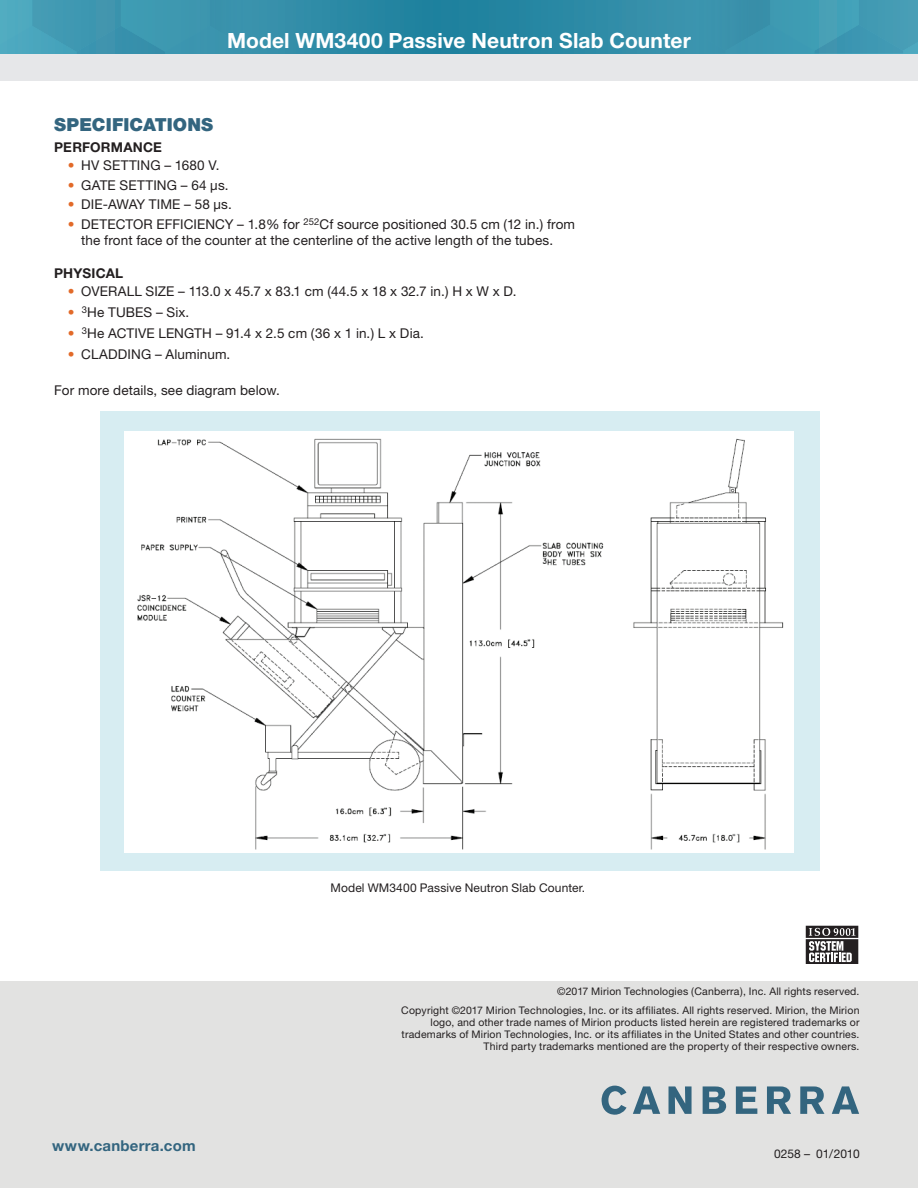
<style>
.page{position:relative;width:918px;height:1188px;background:#fff}
.page>*{position:absolute;margin:0;border:0;box-sizing:border-box;transform-origin:0 0}
.t1{font:700 21px "Helvetica Neue";letter-spacing:.005em;color:#fff}
.Overview_Key_Feature{font:900 18px "Helvetica Neue";letter-spacing:.005em;color:#33657f}
.t2{font:700 15px "Helvetica Neue";letter-spacing:.015em;color:#33657f}
.Chacteristics_-_Bull{font:13.5px/16.5px "Helvetica Neue";letter-spacing:.01em;color:#231f20}
.Chacteristics_-_Sub{font:700 13.5px "Helvetica Neue";letter-spacing:.015em;color:#231f20}
.Overview_Key_Feature-2{font:12px "Helvetica Neue";letter-spacing:.005em;color:#231f20}
.Overview_Key_Feature-3{font:12px "Helvetica Neue";letter-spacing:-.015em;color:#231f20}
.Overview_Key_Feature-4{font:10.5px/12px "Helvetica Neue";letter-spacing:.015em;color:#231f20;text-align:right}
.s1{color:#e26a29}
</style>
<div class="page">
<div style="left:100px;top:411px;width:720px;height:460px;background:#d7edf2"></div>
<svg style="left:243px;top:0;width:675px;height:54px;background:#2b89a5"></svg>
<svg style="left:0;top:0;width:243px;height:54px;background:#4099b2"></svg>
<svg style="left:699px;top:0;width:219px;height:53px;background:#3e98b1"></svg>
<div style="left:0;top:54px;width:918px;height:27px;background:#e6e7e9"></div>
<svg style="left:806px;top:926px;width:52px;height:38px"></svg>
<img style="left:125px;top:431px;width:668px;height:421px">
<div style="left:0;top:981px;width:918px;height:207px;background:#e2e2e1"></div>
<svg style="left:602px;top:1086px;width:257px;height:29px"></svg>
<p class="t1" style="left:227px;top:27px;width:465px">Model WM3400 Passive Neutron Slab Counter</p>
<p class="Overview_Key_Feature" style="left:54px;top:114px;width:161px">SPECIFICATIONS</p>
<p class="Chacteristics_-_Sub" style="left:54px;top:139px;width:109px">PERFORMANCE</p>
<p class="Chacteristics_-_Bull" style="left:68px;top:157px;width:153px"><span class="s1">•</span> HV SETTING – 1680 V.</p>
<p class="Chacteristics_-_Bull" style="left:68px;top:176px;width:162px"><span class="s1">•</span> GATE SETTING – 64 µs.</p>
<p class="Chacteristics_-_Bull" style="left:68px;top:196px;width:166px"><span class="s1">•</span> DIE-AWAY TIME – 58 µs.</p>
<p class="Chacteristics_-_Bull" style="left:81px;top:215px;width:495px;text-indent:-14px"><span class="s1">•</span> DETECTOR EFFICIENCY – 1.8% for <sup>252</sup>Cf source positioned 30.5 cm (12 in.) from the front face of the counter at the centerline of the active length of the tubes.</p>
<p class="Chacteristics_-_Sub" style="left:54px;top:265px;width:70px">PHYSICAL</p>
<p class="Chacteristics_-_Bull" style="left:68px;top:283px;width:450px"><span class="s1">•</span> OVERALL SIZE – 113.0 x 45.7 x 83.1 cm (44.5 x 18 x 32.7 in.) H x W x D.</p>
<p class="Chacteristics_-_Bull" style="left:68px;top:304px;width:123px"><span class="s1">•</span> <sup>3</sup>He TUBES – Six.</p>
<p class="Chacteristics_-_Bull" style="left:68px;top:325px;width:358px"><span class="s1">•</span> <sup>3</sup>He ACTIVE LENGTH – 91.4 x 2.5 cm (36 x 1 in.) L x Dia.</p>
<p class="Chacteristics_-_Bull" style="left:68px;top:346px;width:164px"><span class="s1">•</span> CLADDING – Aluminum.</p>
<p class="Chacteristics_-_Bull" style="left:54px;top:382px;width:227px">For more details, see diagram below.</p>
<p class="Overview_Key_Feature-2" style="left:331px;top:881px;width:256px">Model WM3400 Passive Neutron Slab Counter.</p>
<h3 class="t2" style="left:52px;top:1136px;width:145px">www.canberra.com</h3>
<p class="Overview_Key_Feature-4" style="left:401px;top:982px;width:460px;line-height:19.2px">©2017 Mirion Technologies (Canberra), Inc. All rights reserved.<br>Copyright ©2017 Mirion Technologies, Inc. or its affiliates. All rights reserved. Mirion, the Mirion</p>
<p class="Overview_Key_Feature-4" style="left:402px;top:1017px;width:459px">logo, and other trade names of Mirion products listed herein are registered trademarks or trademarks of Mirion Technologies, Inc. or its affiliates in the United States and other countries.<br>Third party trademarks mentioned are the property of their respective owners.</p>
<p class="Overview_Key_Feature-4" style="left:616px;top:985px;width:248px">©2016 Canb rra Indust ies, Inc. A l rights reserved.</p>
<p class="Overview_Key_Feature-3" style="left:770px;top:1146px;width:98px">C49374 - 07/2016</p>
<p class="Overview_Key_Feature-2" style="left:774px;top:1146px;width:87px">0258 – 01/2010</p>
</div>
